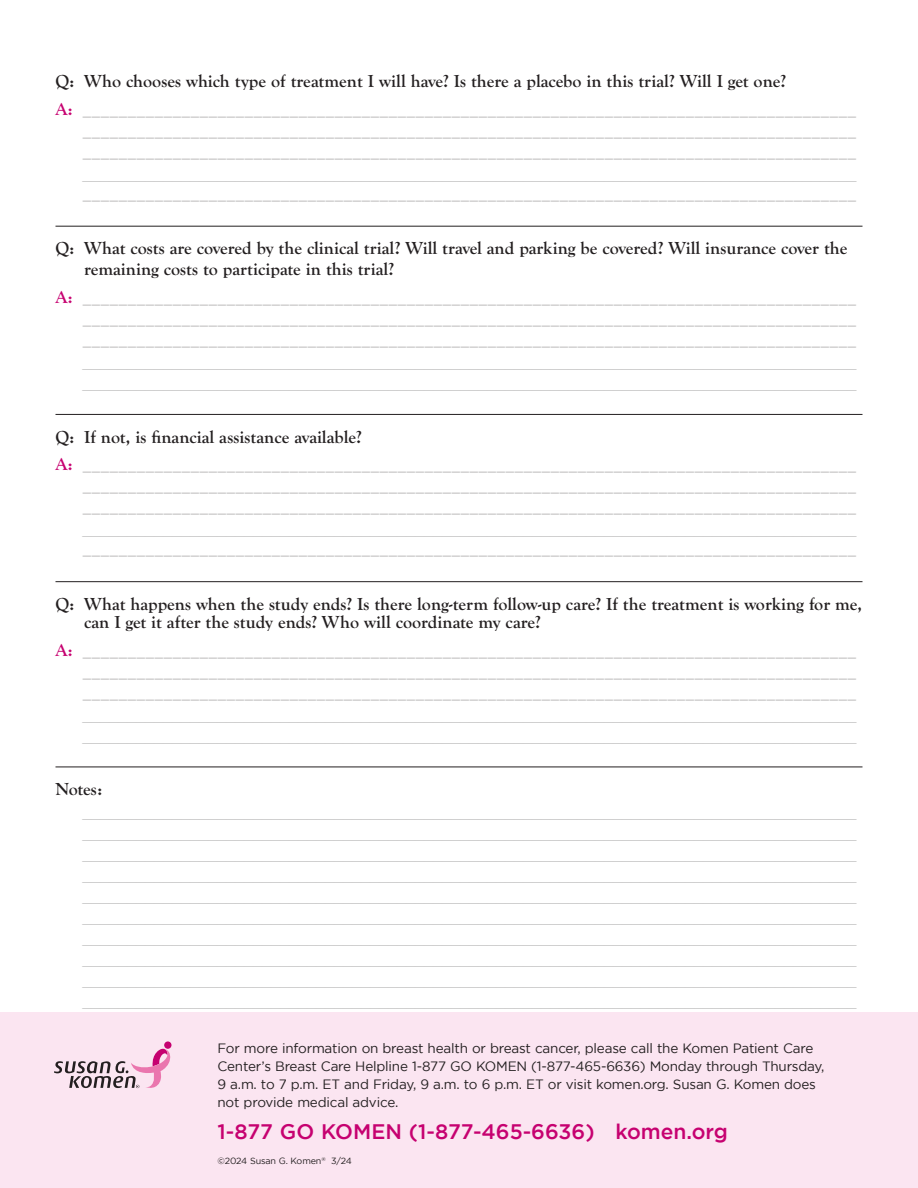
<style>
.page{position:relative;width:918px;height:1188px;background:#fff}
.page>*{position:absolute;margin:0;border:0;box-sizing:border-box;transform-origin:0 0}
.t1{font:500 21px "Gotham";color:#c60170}
.N_question{font:18px "Times New Roman";color:#bfbebe}
.N_question-2{font:700 18px "Goudy Old Sty";color:#bfbebe}
.N_question-3{font:700 18px/21px "Goudy Old Sty";color:#231f20}
.t2{font:13.5px/18px "Gotham";letter-spacing:-.015em;color:#231f20}
.t3{font:9px "Gotham";letter-spacing:-.015em;color:#231f20}
.s1{color:#c60170}
</style>
<div class="page">
<div style="left:0;top:1012px;width:918px;height:176px;background:#fbe5f1"></div>
<svg style="left:54px;top:1041px;width:118px;height:48px"></svg>
<hr style="left:56px;top:226px;width:806px;height:1px;background:#231f20">
<hr style="left:56px;top:414px;width:806px;height:1px;background:#231f20">
<hr style="left:56px;top:581px;width:806px;height:1px;background:#231f20">
<hr style="left:56px;top:767px;width:806px;height:1px;background:#231f20">
<p class="N_question-3" style="left:56px;top:71px;width:732px">Q: Who chooses which type of treatment I will have? Is there a placebo in this trial? Will I get one?</p>
<p class="N_question-2" style="left:56px;top:99px;width:802px"><span class="s1">A:</span> ______________________________________________________________________________________</p>
<p class="N_question-2" style="left:82px;top:120px;width:775px">______________________________________________________________________________________</p>
<p class="N_question-2" style="left:82px;top:141px;width:775px">______________________________________________________________________________________</p>
<p class="N_question" style="left:82px;top:159px;width:775px">______________________________________________________________________________________</p>
<p class="N_question-2" style="left:82px;top:183px;width:775px">______________________________________________________________________________________</p>
<p class="N_question-3" style="left:84px;top:238px;width:765px;text-indent:-29px">Q: What costs are covered by the clinical trial? Will travel and parking be covered? Will insurance cover the remaining costs to participate in this trial?</p>
<p class="N_question-2" style="left:55px;top:287px;width:803px"><span class="s1">A:</span> ______________________________________________________________________________________</p>
<p class="N_question-2" style="left:82px;top:308px;width:775px">______________________________________________________________________________________</p>
<p class="N_question-2" style="left:82px;top:329px;width:775px">______________________________________________________________________________________</p>
<p class="N_question" style="left:82px;top:347px;width:775px">______________________________________________________________________________________</p>
<p class="N_question" style="left:82px;top:368px;width:775px">______________________________________________________________________________________</p>
<p class="N_question-3" style="left:56px;top:426px;width:308px">Q: If not, is financial assistance available?</p>
<p class="N_question-2" style="left:56px;top:454px;width:802px"><span class="s1">A:</span> ______________________________________________________________________________________</p>
<p class="N_question-2" style="left:82px;top:475px;width:775px">______________________________________________________________________________________</p>
<p class="N_question-2" style="left:82px;top:496px;width:775px">______________________________________________________________________________________</p>
<p class="N_question" style="left:82px;top:515px;width:775px">______________________________________________________________________________________</p>
<p class="N_question-2" style="left:82px;top:538px;width:775px">______________________________________________________________________________________</p>
<p class="N_question-3" style="left:84px;top:595px;width:780px;line-height:18px;text-indent:-29px">Q: What happens when the study ends? Is there long-term follow-up care? If the treatment is working for me, can I get it after the study ends? Who will coordinate my care?</p>
<p class="N_question-2" style="left:56px;top:640px;width:802px"><span class="s1">A:</span> ______________________________________________________________________________________</p>
<p class="N_question-2" style="left:82px;top:661px;width:775px">______________________________________________________________________________________</p>
<p class="N_question-2" style="left:82px;top:682px;width:775px">______________________________________________________________________________________</p>
<p class="N_question" style="left:82px;top:700px;width:775px">______________________________________________________________________________________</p>
<p class="N_question" style="left:82px;top:721px;width:775px">______________________________________________________________________________________</p>
<p class="N_question-3" style="left:56px;top:779px;width:48px">Notes:</p>
<p class="N_question" style="left:82px;top:797px;width:775px">______________________________________________________________________________________</p>
<p class="N_question" style="left:82px;top:818px;width:775px">______________________________________________________________________________________</p>
<p class="N_question" style="left:82px;top:839px;width:775px">______________________________________________________________________________________</p>
<p class="N_question" style="left:82px;top:860px;width:775px">______________________________________________________________________________________</p>
<p class="N_question" style="left:82px;top:881px;width:775px">______________________________________________________________________________________</p>
<p class="N_question" style="left:82px;top:902px;width:775px">______________________________________________________________________________________</p>
<p class="N_question" style="left:82px;top:923px;width:775px">______________________________________________________________________________________</p>
<p class="N_question" style="left:82px;top:944px;width:775px">______________________________________________________________________________________</p>
<p class="N_question" style="left:82px;top:965px;width:775px">______________________________________________________________________________________</p>
<p class="N_question" style="left:82px;top:986px;width:775px">______________________________________________________________________________________</p>
<p class="t2" style="left:218px;top:1039px;width:609px">For more information on breast health or breast cancer, please call the Komen Patient Care Center’s Breast Care Helpline 1-877 GO KOMEN (1-877-465-6636) Monday through Thursday, 9 a.m. to 7 p.m. ET and Friday, 9 a.m. to 6 p.m. ET or visit komen.org. Susan G. Komen does not provide medical advice.</p>
<p class="t1" style="left:218px;top:1119px;width:512px">1-877 GO KOMEN (1-877-465-6636) komen.org</p>
<p class="t3" style="left:218px;top:1156px;width:136px">©2024 Susan G. Komen<sup>®</sup> 3/24</p>
</div>
